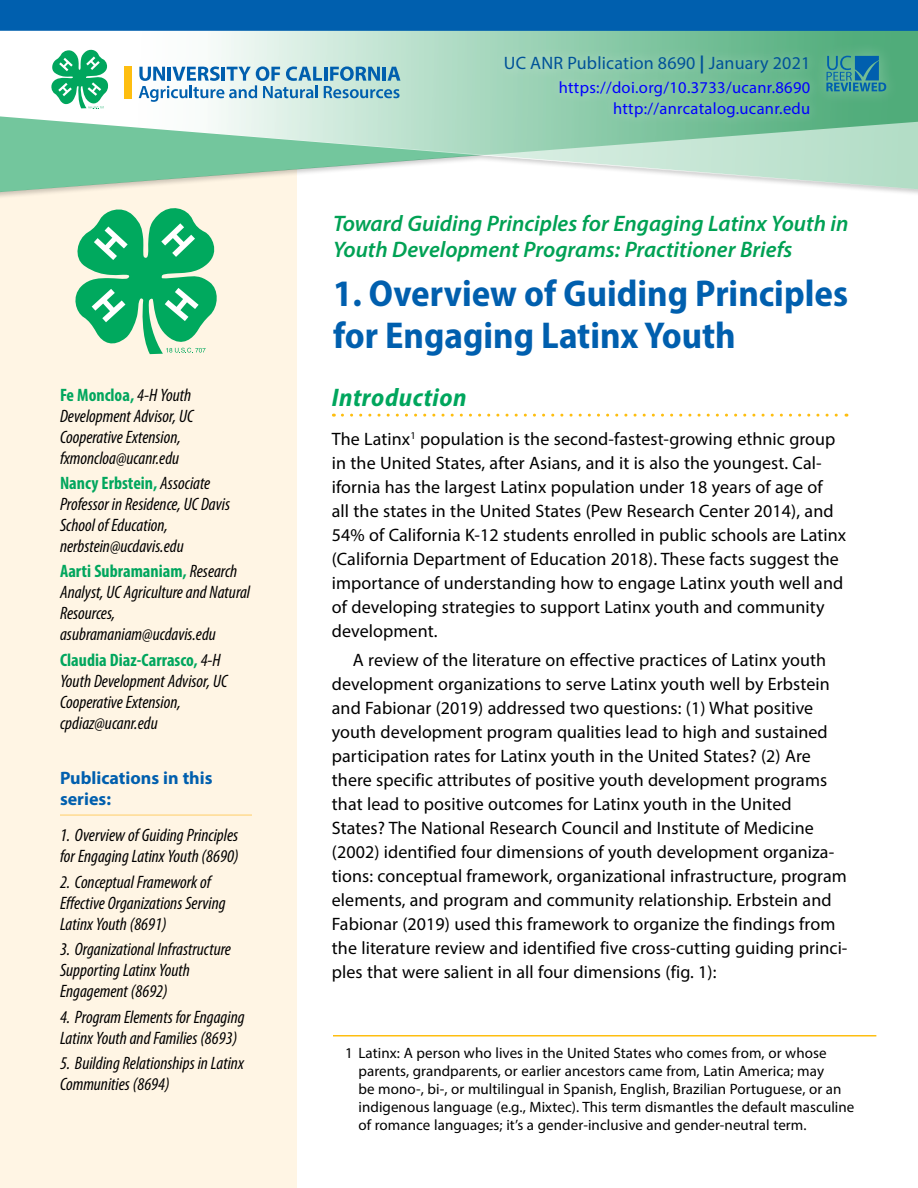
<style>
.page{position:relative;width:918px;height:1188px;background:#fff}
.page>*{position:absolute;margin:0;border:0;box-sizing:border-box;transform-origin:0 0}
.t1{font:700 semi-condensed 37.5px/42px "Myriad Pro";color:#005fae}
.t2{font:italic 700 semi-condensed 25.5px "Myriad Pro";letter-spacing:.02em;color:#00a65d}
.t3{font:italic 600 22.5px/25.5px "Myriad Pro";color:#00a154}
.t4{font:18px/24px "Myriad Pro";letter-spacing:.005em;color:#000}
.t5{font:italic condensed 18px/21px "Myriad Pro";color:#000}
.t6{font:18px "Myriad Pro";letter-spacing:.01em;color:#005298}
.t7{font:700 18px/21px "Myriad Pro";color:#005fae}
.t8{font:16.5px/21px "Myriad Pro";letter-spacing:.02em;color:#00f;text-align:right}
.t9{font:15px/18px "Myriad Pro";letter-spacing:.005em;color:#000}
.s1{font-weight:700;font-style:normal;color:#00a65d}
.s2{font-weight:700}
</style>
<div class="page">
<div style="left:0;top:200px;width:297px;height:988px;background:#fff5e4"></div>
<div style="left:0;top:19px;width:918px;height:181px;background:#000;opacity:.2"></div>
<svg style="left:0;top:31px;width:918px;height:159px"></svg>
<div style="left:0;top:0;width:918px;height:31px;background:#005fae"></div>
<div style="left:811px;top:41px;width:90px;height:66px;background:#55ae7f"></div>
<svg style="left:826px;top:56px;width:60px;height:35px"></svg>
<div style="left:492px;top:44px;width:330px;height:85px;background:#fff;opacity:.25"></div>
<svg style="left:50px;top:48px;width:60px;height:61px"></svg>
<svg style="left:139px;top:66px;width:261px;height:36px"></svg>
<div style="left:124px;top:66px;width:8px;height:33px;background:#febe10"></div>
<svg style="left:75px;top:204px;width:145px;height:150px;background:#67c896"></svg>
<hr style="left:333px;top:1035px;width:543px;height:1px;background:#febe10">
<hr style="left:60px;top:814px;width:192px;height:2px;background:#ffdb91">
<svg style="left:342px;top:414px;width:505px;height:3px"></svg>
<p class="t5" style="left:60px;top:384px;width:135px"><span class="s1">Fe Moncloa,</span> 4-H Youth<br>Development Advisor, UC<br>Cooperative Extension, fxmoncloa@ucanr.edu</p>
<p class="t5" style="left:60px;top:472px;width:172px"><span class="s1">Nancy Erbstein,</span> Associate<br>Professor in Residence, UC Davis<br>School of Education, nerbstein@ucdavis.edu</p>
<p class="t5" style="left:60px;top:561px;width:192px"><span class="s1">Aarti Subramaniam,</span> Research<br>Analyst, UC Agriculture and Natural<br>Resources, asubramaniam@ucdavis.edu</p>
<p class="t5" style="left:60px;top:649px;width:169px"><span class="s1">Claudia Diaz-Carrasco,</span> 4-H<br>Youth Development Advisor, UC<br>Cooperative Extension, cpdiaz@ucanr.edu</p>
<p class="t7" style="left:60px;top:767px;width:154px">Publications in this series:</p>
<p class="t5" style="left:60px;top:825px;width:180px">1. Overview of Guiding Principles for Engaging Latinx Youth (8690)</p>
<p class="t5" style="left:60px;top:871px;width:167px">2. Conceptual Framework of<br>Effective Organizations Serving<br>Latinx Youth (8691)</p>
<p class="t5" style="left:60px;top:939px;width:172px">3. Organizational Infrastructure<br>Supporting Latinx Youth<br>Engagement (8692)</p>
<p class="t5" style="left:60px;top:1006px;width:186px">4. Program Elements for Engaging<br>Latinx Youth and Families (8693)</p>
<p class="t5" style="left:60px;top:1053px;width:185px">5. Building Relationships in Latinx<br>Communities (8694)</p>
<p class="t6" style="left:504px;top:52px;width:308px">UC ANR Publication 8690 <span class="s2">|</span> January 2021</p>
<p class="t8" style="left:559px;top:77px;width:253px">https://doi.org/10.3733/ucanr.8690 http://anrcatalog.ucanr.edu</p>
<p class="t3" style="left:333px;top:211px;width:517px">Toward Guiding Principles for Engaging Latinx Youth in<br>Youth Development Programs: Practitioner Briefs</p>
<h1 class="t1" style="left:333px;top:272px;width:517px">1. Overview of Guiding Principles for Engaging Latinx Youth</h1>
<h2 class="t2" style="left:332px;top:381px;width:136px">Introduction</h2>
<p class="t4" style="left:332px;top:427px;width:516px">The Latinx<sup>1</sup> population is the second-fastest-growing ethnic group in the United States, after Asians, and it is also the youngest. Cal&shy;ifornia has the largest Latinx population under 18 years of age of<br>all the states in the United States (Pew Research Center 2014), and 54% of California K-12 students enrolled in public schools are Latinx (California Department of Education 2018). These facts suggest the importance of understanding how to engage Latinx youth well and of developing strategies to support Latinx youth and community development.</p>
<p class="t4" style="left:332px;top:648px;width:517px;text-indent:21px">A review of the literature on effective practices of Latinx youth development organizations to serve Latinx youth well by Erbstein and Fabionar (2019) addressed two questions: (1) What positive youth development program qualities lead to high and sustained participation rates for Latinx youth in the United States? (2) Are there specific attributes of positive youth development programs that lead to positive outcomes for Latinx youth in the United States? The National Research Council and Institute of Medicine (2002) identified four dimensions of youth development organiza&shy;tions: conceptual framework, organizational infrastructure, program elements, and program and community relationship. Erbstein and Fabionar (2019) used this framework to organize the findings from the literature review and identified five cross-cutting guiding princi&shy;ples that were salient in all four dimensions (fig. 1):</p>
<p class="t9" style="left:358px;top:1043px;width:497px;text-indent:-14px">1 Latinx: A person who lives in the United States who comes from, or whose parents, grandparents, or earlier ancestors came from, Latin America; may<br>be mono-, bi-, or multilingual in Spanish, English, Brazilian Portuguese, or an indigenous language (e.g., Mixtec). This term dismantles the default masculine of romance languages; it’s a gender-inclusive and gender-neutral term.</p>
</div>
